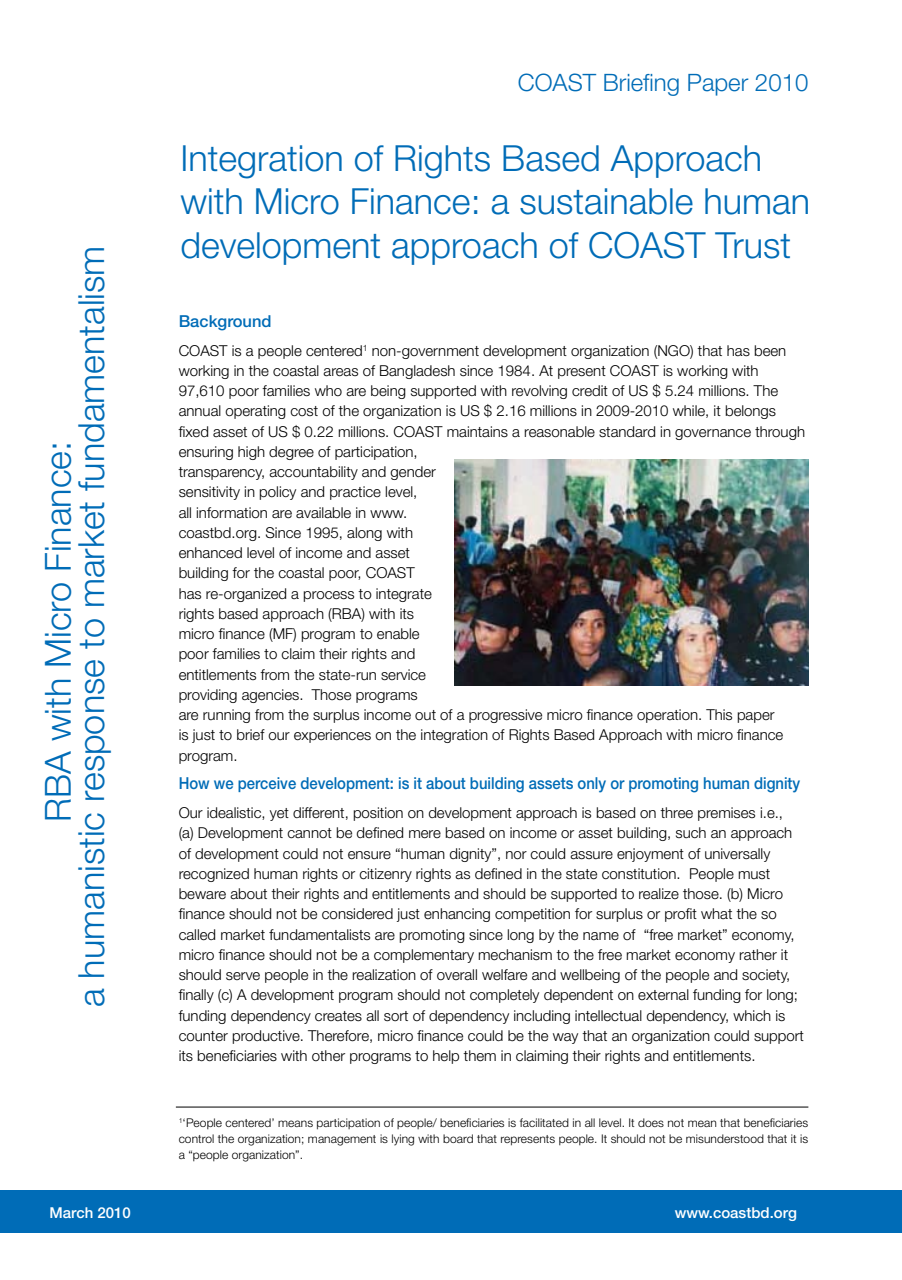
<style>
.page{position:relative;width:902px;height:1280px;background:#fff}
.page>*{position:absolute;margin:0;border:0;box-sizing:border-box;transform-origin:0 0}
.t1{font:300 36px/43.2px "Helvetica Neue";color:#006cb7}
.t2{font:300 24px "Helvetica Neue";color:#006cb7}
.t3{font:500 16.5px "Helvetica Neue";color:#006cb7;scale:.9 1}
.t4{font:500 16.5px "Helvetica Neue";color:#006cb7}
.t5{font:300 15px/20.2px "Helvetica Neue";color:#000}
.t6{font:500 15px "Helvetica Neue";color:#fff}
.t7{font:300 12px/16.2px "Helvetica Neue";letter-spacing:.005em;color:#000;text-align:justify}
</style>
<div class="page">
<div style="left:0;top:1191px;width:901px;height:42px;background:#006cb7"></div>
<img style="left:454px;top:459px;width:354px;height:227px">
<hr style="left:176px;top:1107px;width:632px;height:1px;background:#000">
<h1 class="t1" style="left:41px;top:1007px;width:763px;line-height:33px;text-align:center;rotate:-90deg">RBA with Micro Finance:<br>a humanistic response to market fundamentalism</h1>
<h2 class="t2" style="left:518px;top:68px;width:34px">Coast</h2>
<h2 class="t2" style="left:602px;top:68px;width:207px">Briefing Paper 2010</h2>
<h1 class="t1" style="left:180px;top:136px;width:631px">Integration of Rights Based Approach with Micro Finance: a sustainable human development approach of COAST Trust</h1>
<p class="t4" style="left:179px;top:311px;width:94px">Background</p>
<p class="t5" style="left:179px;top:340px;width:628px">COAST is a people centered<sup>1</sup> non-government development organization (NGO) that has been working in the coastal areas of Bangladesh since 1984. At present COAST is working with 97,610 poor families who are being supported with revolving credit of US $ 5.24 millions. The annual operating cost of the organization is US $ 2.16 millions in 2009-2010 while, it belongs fixed asset of US $ 0.22 millions. COAST maintains a reasonable standard in governance through ensuring high degree of participation,<br>transparency, accountability and gender<br>sensitivity in policy and practice level,<br>all information are available in www.<br>coastbd.org. Since 1995, along with<br>enhanced level of income and asset<br>building for the coastal poor, COAST<br>has re-organized a process to integrate<br>rights based approach (RBA) with its<br>micro finance (MF) program to enable<br>poor families to claim their rights and<br>entitlements from the state-run service<br>providing agencies. Those programs<br>are running from the surplus income out of a progressive micro finance operation. This paper<br>is just to brief our experiences on the integration of Rights Based Approach with micro finance program.</p>
<p class="t3" style="left:179px;top:774px;width:692px">How we perceive development: is it about building assets only or promoting human dignity</p>
<p class="t5" style="left:179px;top:802px;width:626px">Our idealistic, yet different, position on development approach is based on three premises i.e.,<br>(a) Development cannot be defined mere based on income or asset building, such an approach of development could not ensure “human dignity”, nor could assure enjoyment of universally recognized human rights or citizenry rights as defined in the state constitution. People must beware about their rights and entitlements and should be supported to realize those. (b) Micro finance should not be considered just enhancing competition for surplus or profit what the so called market fundamentalists are promoting since long by the name of “free market” economy, micro finance should not be a complementary mechanism to the free market economy rather it should serve people in the realization of overall welfare and wellbeing of the people and society, finally (c) A development program should not completely dependent on external funding for long; funding dependency creates all sort of dependency including intellectual dependency, which is counter productive. Therefore, micro finance could be the way that an organization could support its beneficiaries with other programs to help them in claiming their rights and entitlements.</p>
<p class="t7" style="left:179px;top:1114px;width:631px"><sup>1</sup>‘People centered’ means participation of people/ beneficiaries is facilitated in all level. It does not mean that beneficiaries control the organization; management is lying with board that represents people. It should not be misunderstood that it is a “people organization”.</p>
<p class="t6" style="left:50px;top:1203px;width:83px">March 2010</p>
<p class="t6" style="left:674px;top:1203px;width:124px">www.coastbd.org</p>
</div>
